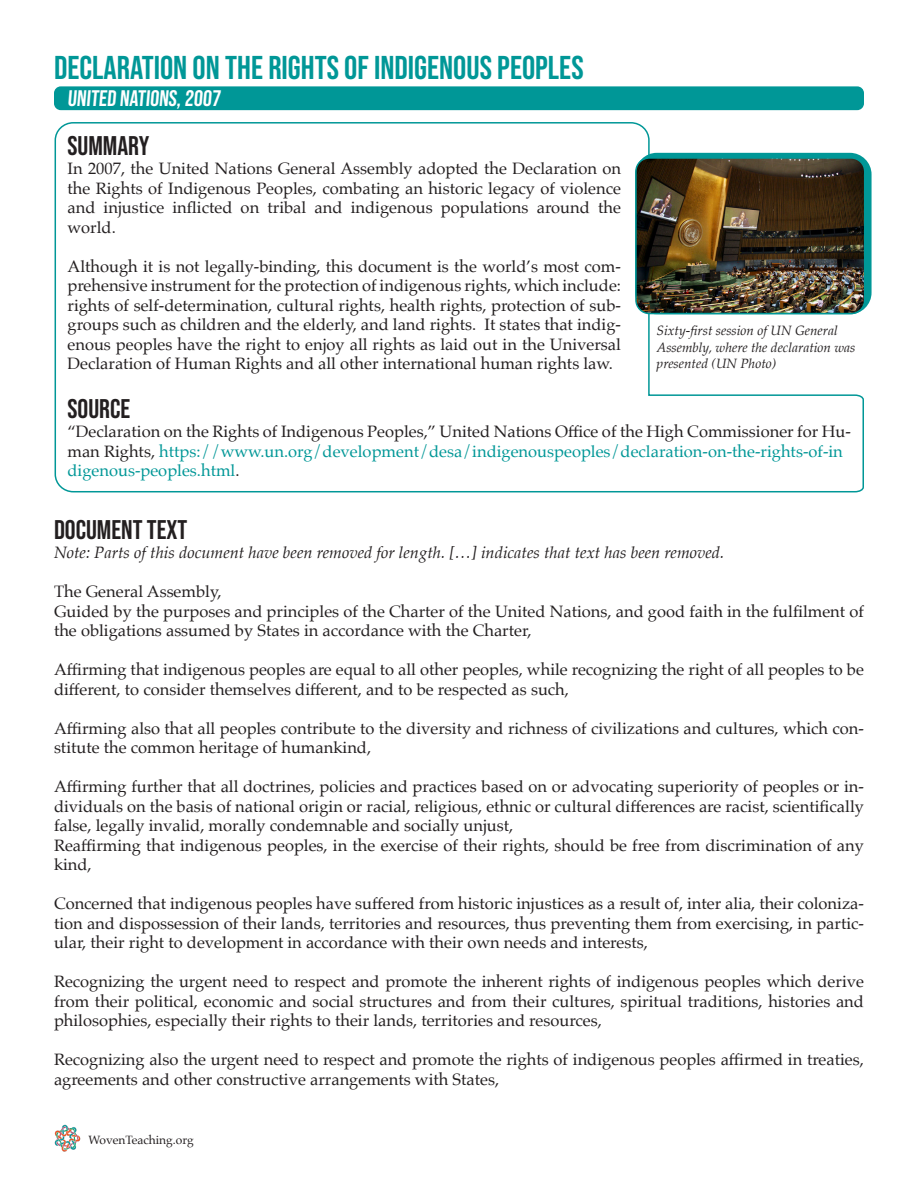
<style>
.page{position:relative;width:918px;height:1188px;background:#fff}
.page>*{position:absolute;margin:0;border:0;box-sizing:border-box;transform-origin:0 0}
.Page_Header{font:33px "Bebas Neue";color:#009797}
.Paragraph_Header{font:27px "Bebas Neue";color:#231f20}
.Page_Subheader{font:22.5px "Bebas Neue";color:#fff}
.Paragraph_Style_1{font:16.5px/19.5px "Palatino";color:#231f20}
.Paragraph_Style_1-2{font:italic 16.5px "Palatino";color:#231f20}
.Paragraph_Style_1-3{font:16.5px "Palatino";color:#009797}
.Image_Credit{font:italic 13.5px/16.5px "Palatino";color:#231f20}
.t1{font:12px "Palatino";color:#231f20}
.s1{color:#009797}
.s2{color:#231f20}
</style>
<div class="page">
<img style="left:54px;top:1125px;width:27px;height:27px">
<svg style="left:54px;top:122px;width:810px;height:371px"></svg>
<div style="left:54px;top:86px;width:810px;height:24px;background:#009797;border-radius:7px"></div>
<div style="left:635px;top:153px;width:237px;height:161px;border:16px solid #009797;border-radius:14px"></div>
<img style="left:636px;top:158px;width:229px;height:156px">
<div style="left:635px;top:157px;width:230px;height:157px;border:2px solid #009797;border-radius:14px"></div>
<p class="Page_Header" style="left:54px;top:49px;width:531px">DECLARATION ON THE RIGHTS OF INDIGENOUS PEOPLES</p>
<p class="Page_Subheader" style="left:68px;top:86px;width:157px">UNITED NATIONS, 2007</p>
<p class="Paragraph_Header" style="left:68px;top:130px;width:83px">SUMMARY</p>
<p class="Paragraph_Style_1" style="left:68px;top:159px;width:555px;text-align:justify">In 2007, the United Nations General Assembly adopted the Declaration on the Rights of Indigenous Peoples, combating an historic legacy of violence and injustice inflicted on tribal and indigenous populations around the world.</p>
<p class="Paragraph_Style_1" style="left:68px;top:256px;width:555px;text-align:justify">Although it is not legally-binding, this document is the world’s most com&shy;prehensive instrument for the protection of indigenous rights, which include: rights of self-determination, cultural rights, health rights, protection of sub&shy;groups such as children and the elderly, and land rights. It states that indig&shy;enous peoples have the right to enjoy all rights as laid out in the Universal Declaration of Human Rights and all other international human rights law.</p>
<p class="Image_Credit" style="left:657px;top:322px;width:200px">Sixty-first session of UN General<br>Assembly, where the declaration was presented (UN Photo)</p>
<p class="Paragraph_Header" style="left:68px;top:393px;width:64px">SOURCE</p>
<p class="Paragraph_Style_1" style="left:68px;top:422px;width:785px">“Declaration on the Rights of Indigenous Peoples,” United Nations Office of the High Commissioner for Hu&shy;man Rights, <span class="s1">https://www.un.org/development/desa/indigenouspeoples/declaration-on-the-rights-of-in</span></p>
<p class="Paragraph_Style_1-3" style="left:68px;top:457px;width:174px">digenous-peoples.html<span class="s2">.</span></p>
<p class="Paragraph_Header" style="left:54px;top:514px;width:135px">DOCUMENT TEXT</p>
<p class="Paragraph_Style_1-2" style="left:54px;top:539px;width:672px">Note: Parts of this document have been removed for length. […] indicates that text has been removed.</p>
<p class="Paragraph_Style_1" style="left:54px;top:582px;width:169px">The General Assembly,</p>
<p class="Paragraph_Style_1" style="left:54px;top:601px;width:811px">Guided by the purposes and principles of the Charter of the United Nations, and good faith in the fulfilment of the obligations assumed by States in accordance with the Charter,</p>
<p class="Paragraph_Style_1" style="left:54px;top:660px;width:811px">Affirming that indigenous peoples are equal to all other peoples, while recognizing the right of all peoples to be different, to consider themselves different, and to be respected as such,</p>
<p class="Paragraph_Style_1" style="left:54px;top:718px;width:811px">Affirming also that all peoples contribute to the diversity and richness of civilizations and cultures, which con&shy;stitute the common heritage of humankind,</p>
<p class="Paragraph_Style_1" style="left:54px;top:777px;width:812px;text-align:justify">Affirming further that all doctrines, policies and practices based on or advocating superiority of peoples or in&shy;dividuals on the basis of national origin or racial, religious, ethnic or cultural differences are racist, scientifically false, legally invalid, morally condemnable and socially unjust,</p>
<p class="Paragraph_Style_1" style="left:54px;top:835px;width:811px">Reaffirming that indigenous peoples, in the exercise of their rights, should be free from discrimination of any kind,</p>
<p class="Paragraph_Style_1" style="left:54px;top:894px;width:811px;text-align:justify">Concerned that indigenous peoples have suffered from historic injustices as a result of, inter alia, their coloniza&shy;tion and dispossession of their lands, territories and resources, thus preventing them from exercising, in partic&shy;ular, their right to development in accordance with their own needs and interests,</p>
<p class="Paragraph_Style_1" style="left:54px;top:972px;width:812px;text-align:justify">Recognizing the urgent need to respect and promote the inherent rights of indigenous peoples which derive from their political, economic and social structures and from their cultures, spiritual traditions, histories and philosophies, especially their rights to their lands, territories and resources,</p>
<p class="Paragraph_Style_1" style="left:54px;top:1050px;width:812px">Recognizing also the urgent need to respect and promote the rights of indigenous peoples affirmed in treaties, agreements and other constructive arrangements with States,</p>
<p class="t1" style="left:89px;top:1130px;width:107px">WovenTeaching.org</p>
</div>
